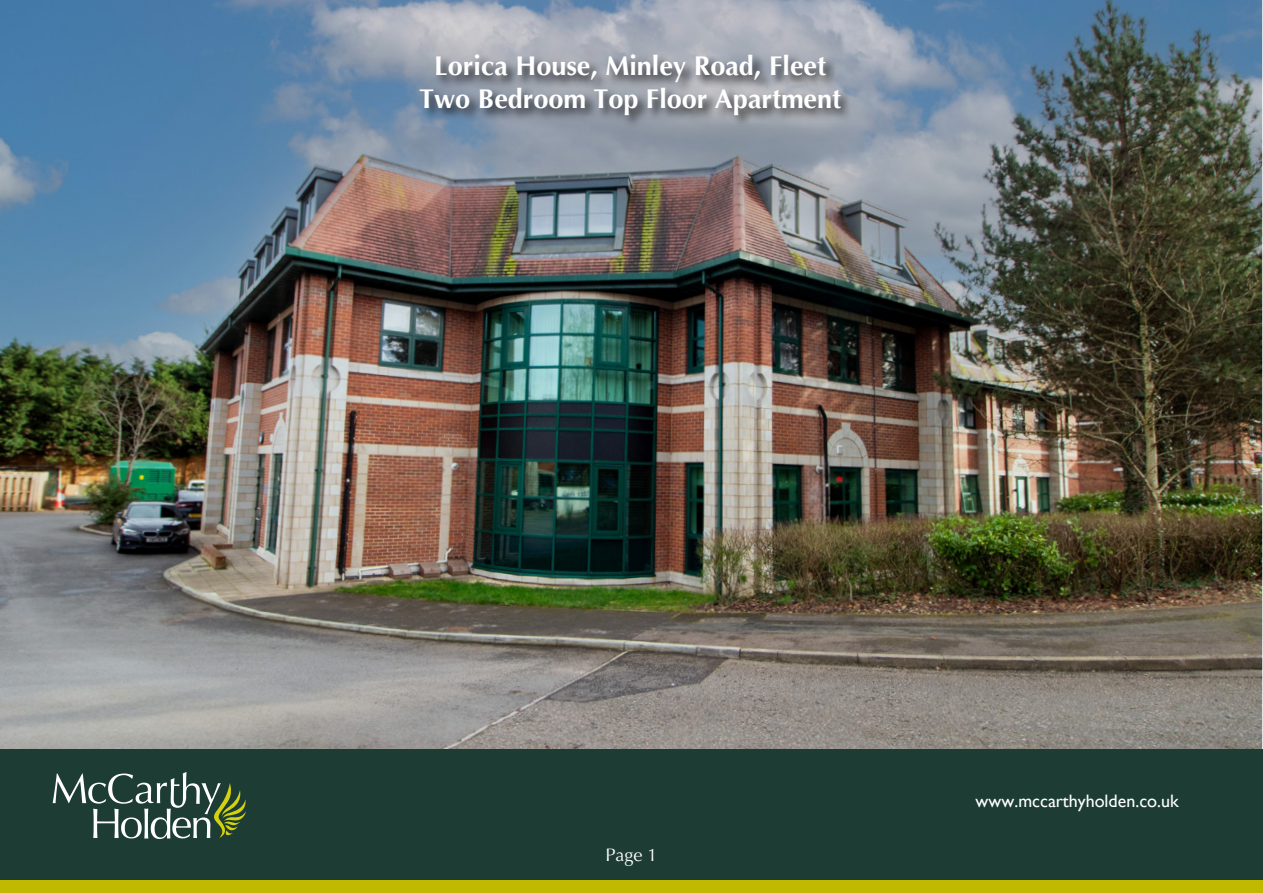
<style>
.page{position:relative;width:1263px;height:893px;background:#fff}
.page>*{position:absolute;margin:0;border:0;box-sizing:border-box;transform-origin:0 0}
.t1{font:700 27px "Optima";color:#fff}
.t2{font:18px "Gill Sans";color:#fff}
.t3{font:18px "Optima";color:#fff}
</style>
<div class="page">
<img style="left:0;top:0;width:1262px;height:750px">
<div style="left:0;top:750px;width:1263px;height:131px;background:#1c3c34"></div>
<div style="left:0;top:881px;width:1263px;height:12px;background:#c1b900"></div>
<svg style="left:53px;top:772px;width:193px;height:67px"></svg>
<div style="left:418px;top:53px;width:435px;height:75px;background:#000;opacity:.75"></div>
<p class="t1" style="left:434px;top:51px;width:393px">Lorica House, Minley Road, Fleet</p>
<p class="t1" style="left:419px;top:83px;width:423px">Two Bedroom Top Floor Apartment</p>
<p class="t3" style="left:605px;top:844px;width:54px">Page 1</p>
<p class="t2" style="left:975px;top:791px;width:205px">www.mccarthyholden.co.uk</p>
</div>
